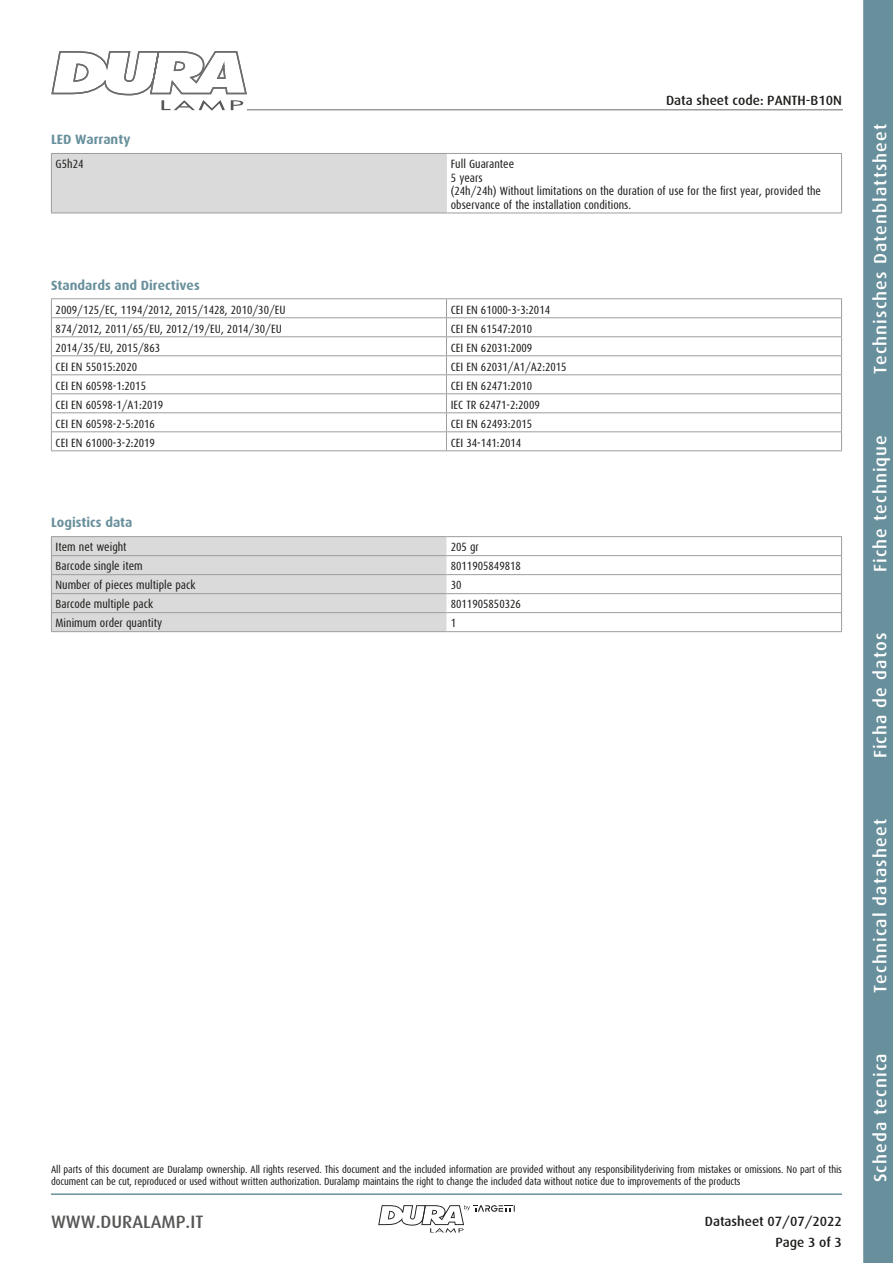
<style>
.page{position:relative;width:893px;height:1263px;background:#fff}
.page>*{position:absolute;margin:0;border:0;box-sizing:border-box;transform-origin:0 0}
.t1{font:500 18px "Dax";letter-spacing:.06em;color:#fff}
.t2{font:500 18px "Dax";color:#575756}
.t3{font:500 13.5px/21.3px "Dax";color:#1d1d1b;text-align:right}
.t4{font:700 13.5px "Dax";color:#68909c}
.t5{font:12px/13.5px "Dax Condensed";color:#1d1d1b}
.t6{font:10.5px/12px "Dax Condensed";letter-spacing:-.01em;color:#1d1d1b}
</style>
<div class="page">
<svg style="left:863px;top:0;width:30px;height:1263px;background:#6b929e"></svg>
<hr style="left:51px;top:1193px;width:791px;height:2px;background:#68909c">
<svg style="left:51px;top:51px;width:197px;height:60px"></svg>
<svg style="left:378px;top:1205px;width:137px;height:28px"></svg>
<hr style="left:247px;top:109px;width:596px;height:1px;background:#9d9d9c">
<div style="left:51px;top:153px;width:395px;height:60px;background:#dadada"></div>
<hr style="left:446px;top:153px;width:396px;height:1px;background:#9d9d9c">
<hr style="left:841px;top:154px;width:1px;height:59px;background:#9d9d9c">
<hr style="left:446px;top:213px;width:396px;height:1px;background:#9d9d9c">
<hr style="left:51px;top:153px;width:395px;height:1px;background:#9d9d9c">
<hr style="left:51px;top:154px;width:1px;height:59px;background:#9d9d9c">
<hr style="left:51px;top:213px;width:395px;height:1px;background:#9d9d9c">
<hr style="left:51px;top:298px;width:395px;height:1px;background:#9d9d9c">
<hr style="left:446px;top:298px;width:396px;height:1px;background:#9d9d9c">
<hr style="left:51px;top:317px;width:395px;height:1px;background:#9d9d9c">
<hr style="left:446px;top:317px;width:396px;height:1px;background:#9d9d9c">
<hr style="left:51px;top:336px;width:395px;height:1px;background:#9d9d9c">
<hr style="left:446px;top:336px;width:396px;height:1px;background:#9d9d9c">
<hr style="left:51px;top:355px;width:395px;height:1px;background:#9d9d9c">
<hr style="left:446px;top:355px;width:396px;height:1px;background:#9d9d9c">
<hr style="left:51px;top:374px;width:395px;height:1px;background:#9d9d9c">
<hr style="left:446px;top:374px;width:396px;height:1px;background:#9d9d9c">
<hr style="left:51px;top:393px;width:395px;height:1px;background:#9d9d9c">
<hr style="left:446px;top:393px;width:396px;height:1px;background:#9d9d9c">
<hr style="left:51px;top:412px;width:395px;height:1px;background:#9d9d9c">
<hr style="left:446px;top:412px;width:396px;height:1px;background:#9d9d9c">
<hr style="left:51px;top:431px;width:395px;height:1px;background:#9d9d9c">
<svg style="left:51px;top:299px;width:1px;height:151px"></svg>
<hr style="left:446px;top:431px;width:396px;height:1px;background:#9d9d9c">
<svg style="left:446px;top:299px;width:1px;height:151px"></svg>
<svg style="left:841px;top:299px;width:1px;height:151px"></svg>
<hr style="left:51px;top:450px;width:395px;height:1px;background:#9d9d9c">
<hr style="left:446px;top:450px;width:396px;height:1px;background:#9d9d9c">
<hr style="left:446px;top:536px;width:396px;height:1px;background:#9d9d9c">
<hr style="left:446px;top:555px;width:396px;height:1px;background:#9d9d9c">
<hr style="left:446px;top:574px;width:396px;height:1px;background:#9d9d9c">
<hr style="left:446px;top:593px;width:396px;height:1px;background:#9d9d9c">
<hr style="left:446px;top:612px;width:396px;height:1px;background:#9d9d9c">
<svg style="left:841px;top:537px;width:1px;height:94px"></svg>
<hr style="left:446px;top:631px;width:396px;height:1px;background:#9d9d9c">
<hr style="left:51px;top:536px;width:395px;height:1px;background:#9d9d9c">
<svg style="left:51px;top:537px;width:395px;height:94px;background:#d7d7d7"></svg>
<hr style="left:51px;top:631px;width:395px;height:1px;background:#9d9d9c">
<p class="t3" style="left:666px;top:90px;width:177px">Data sheet code: PANTH-B10N</p>
<p class="t4" style="left:51px;top:132px;width:81px">LED Warranty</p>
<p class="t5" style="left:56px;top:157px;width:29px">G5h24</p>
<p class="t5" style="left:451px;top:157px;width:372px">Full Guarantee<br>5 years<br>(24h/24h) Without limitations on the duration of use for the first year, provided the observance of the installation conditions.</p>
<p class="t4" style="left:51px;top:277px;width:150px">Standards and Directives</p>
<p class="t5" style="left:56px;top:303px;width:232px">2009/125/EC, 1194/2012, 2015/1428, 2010/30/EU</p>
<p class="t5" style="left:451px;top:303px;width:101px">CEI EN 61000-3-3:2014</p>
<p class="t5" style="left:56px;top:322px;width:228px">874/2012, 2011/65/EU, 2012/19/EU, 2014/30/EU</p>
<p class="t5" style="left:451px;top:322px;width:83px">CEI EN 61547:2010</p>
<p class="t5" style="left:56px;top:341px;width:106px">2014/35/EU, 2015/863</p>
<p class="t5" style="left:451px;top:341px;width:83px">CEI EN 62031:2009</p>
<p class="t5" style="left:56px;top:360px;width:83px">CEI EN 55015:2020</p>
<p class="t5" style="left:451px;top:360px;width:117px">CEI EN 62031/A1/A2:2015</p>
<p class="t5" style="left:56px;top:379px;width:92px">CEI EN 60598-1:2015</p>
<p class="t5" style="left:451px;top:379px;width:83px">CEI EN 62471:2010</p>
<p class="t5" style="left:56px;top:398px;width:109px">CEI EN 60598-1/A1:2019</p>
<p class="t5" style="left:451px;top:398px;width:91px">IEC TR 62471-2:2009</p>
<p class="t5" style="left:56px;top:417px;width:101px">CEI EN 60598-2-5:2016</p>
<p class="t5" style="left:451px;top:417px;width:83px">CEI EN 62493:2015</p>
<p class="t5" style="left:56px;top:436px;width:101px">CEI EN 61000-3-2:2019</p>
<p class="t5" style="left:451px;top:436px;width:72px">CEI 34-141:2014</p>
<p class="t4" style="left:51px;top:515px;width:83px">Logistics data</p>
<p class="t5" style="left:56px;top:541px;width:72px">Item net weight</p>
<p class="t5" style="left:451px;top:541px;width:30px">205 gr</p>
<p class="t5" style="left:56px;top:560px;width:89px">Barcode single item</p>
<p class="t5" style="left:451px;top:560px;width:72px">8011905849818</p>
<p class="t5" style="left:56px;top:579px;width:141px">Number of pieces multiple pack</p>
<p class="t5" style="left:451px;top:579px;width:12px">30</p>
<p class="t5" style="left:56px;top:598px;width:99px">Barcode multiple pack</p>
<p class="t5" style="left:451px;top:598px;width:72px">8011905850326</p>
<p class="t5" style="left:56px;top:617px;width:108px">Minimum order quantity</p>
<p class="t5" style="left:451px;top:617px;width:7px">1</p>
<p class="t6" style="left:51px;top:1163px;width:792px">All parts of this document are Duralamp ownership. All rights reserved. This document and the included information are provided without any responsibilityderiving from mistakes or omissions. No part of this document can be cut, reproduced or used without written authorization. Duralamp maintains the right to change the included data without notice due to improvements of the products</p>
<h1 class="t2" style="left:51px;top:1212px;width:154px">WWW.DURALAMP.IT</h1>
<p class="t3" style="left:705px;top:1211px;width:139px">Datasheet 07/07/2022<br>Page 3 of 3</p>
<h1 class="t1" style="left:870px;top:374px;width:252px;rotate:-90deg">Technisches Datenblattsheet</h1>
<h1 class="t1" style="left:870px;top:572px;width:139px;rotate:-90deg">Fiche technique</h1>
<h1 class="t1" style="left:870px;top:758px;width:127px;rotate:-90deg">Ficha de datos</h1>
<h1 class="t1" style="left:870px;top:993px;width:175px;rotate:-90deg">Technical datasheet</h1>
<h1 class="t1" style="left:870px;top:1182px;width:130px;rotate:-90deg">Scheda tecnica</h1>
</div>
